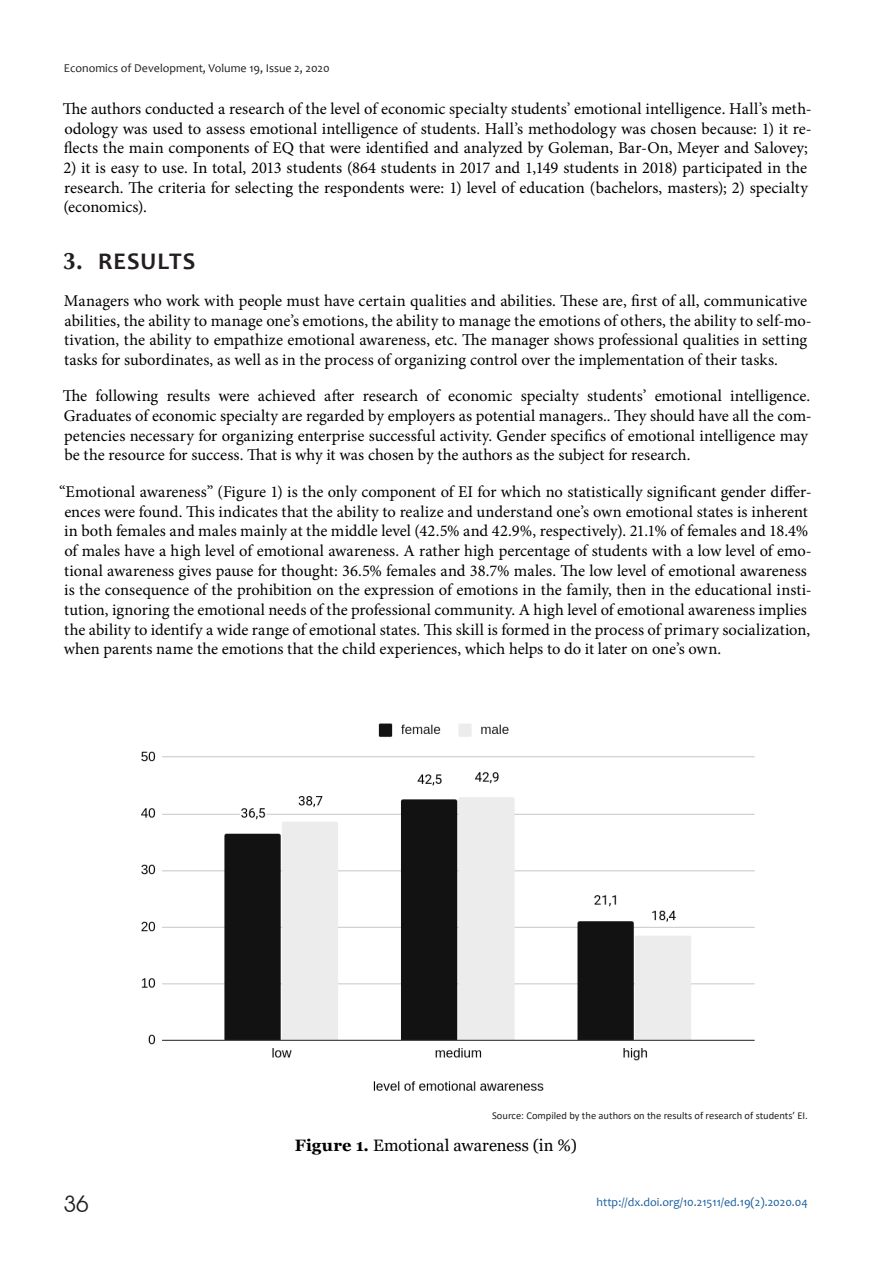
<style>
.page{position:relative;width:893px;height:1263px;background:#fff}
.page>*{position:absolute;margin:0;border:0;box-sizing:border-box;transform-origin:0 0}
.t1{font:700 24px "Candara";letter-spacing:.04em;color:#231f20}
.t2{font:22.5px "Avant Garde Gothic C";color:#231f20}
.t3{font:16.5px/19.6px "Minion Pro";color:#000}
.t4{font:16.5px "Georgia";color:#000}
.t5{font:12px "Candara";color:#231f20}
.t6{font:12px "Candara";color:#175d9e}
.t7{font:10.5px "Calibri";color:#231f20}
.s1{font-family:"AG Opus"}
.s2{font-weight:700}
</style>
<div class="page">
<img style="left:141px;top:723px;width:614px;height:368px">
<p class="t5" style="left:64px;top:64px;width:267px">Economics of Development, Volume 19, Issue 2, 2020</p>
<p class="t3" style="left:63px;top:100px;width:751px;text-align:justify">The authors conducted a research of the level of economic specialty students’ emotional intelligence. Hall’s meth&shy;odology was used to assess emotional intelligence of students. Hall’s methodology was chosen because: 1) it re&shy;flects the main components of EQ that were identified and analyzed by Goleman, Bar-On, Meyer and Salovey;</p>
<p class="t3" style="left:63px;top:159px;width:746px;text-align:justify">2) it is easy to use. In total, 2013 students (864 students in 2017 and 1,149 students in 2018) participated in the research. The criteria for selecting the respondents were: 1) level of education (bachelors, masters); 2) specialty (economics).</p>
<h1 class="t1" style="left:63px;top:252px;width:134px"><span class="s1">3.</span> RESULTS</h1>
<p class="t3" style="left:64px;top:292px;width:749px">Managers who work with people must have certain qualities and abilities. These are, first of all, communicative abilities, the ability to manage one’s emotions, the ability to manage the emotions of others, the ability to self-mo&shy;tivation, the ability to empathize emotional awareness, etc. The manager shows professional qualities in setting tasks for subordinates, as well as in the process of organizing control over the implementation of their tasks.</p>
<p class="t3" style="left:63px;top:388px;width:751px">The following results were achieved after research of economic specialty students’ emotional intelligence.<br>Graduates of economic specialty are regarded by employers as potential managers.. They should have all the com&shy;petencies necessary for organizing enterprise successful activity. Gender specifics of emotional intelligence may be the resource for success. That is why it was chosen by the authors as the subject for research.</p>
<p class="t3" style="left:59px;top:483px;width:754px">“Emotional awareness” (Figure 1) is the only component of EI for which no statistically significant gender differ&shy;ences were found. This indicates that the ability to realize and understand one’s own emotional states is inherent in both females and males mainly at the middle level (42.5% and 42.9%, respectively). 21.1% of females and 18.4% of males have a high level of emotional awareness. A rather high percentage of students with a low level of emo&shy;tional awareness gives pause for thought: 36.5% females and 38.7% males. The low level of emotional awareness is the consequence of the prohibition on the expression of emotions in the family, then in the educational insti&shy;tution, ignoring the emotional needs of the professional community. A high level of emotional awareness implies the ability to identify a wide range of emotional states. This skill is formed in the process of primary socialization, when parents name the emotions that the child experiences, which helps to do it later on one’s own.</p>
<h2 class="t2" style="left:64px;top:1191px;width:26px">36</h2>
<p class="t7" style="left:492px;top:1112px;width:317px">Source: Compiled by the authors on the results of research of students’ EI.</p>
<p class="t4" style="left:295px;top:1138px;width:283px"><span class="s2">Figure 1.</span> Emotional awareness (in %)</p>
<p class="t6" style="left:596px;top:1197px;width:213px">http://dx.doi.org/10.21511/ed.19(2).2020.04</p>
</div>
